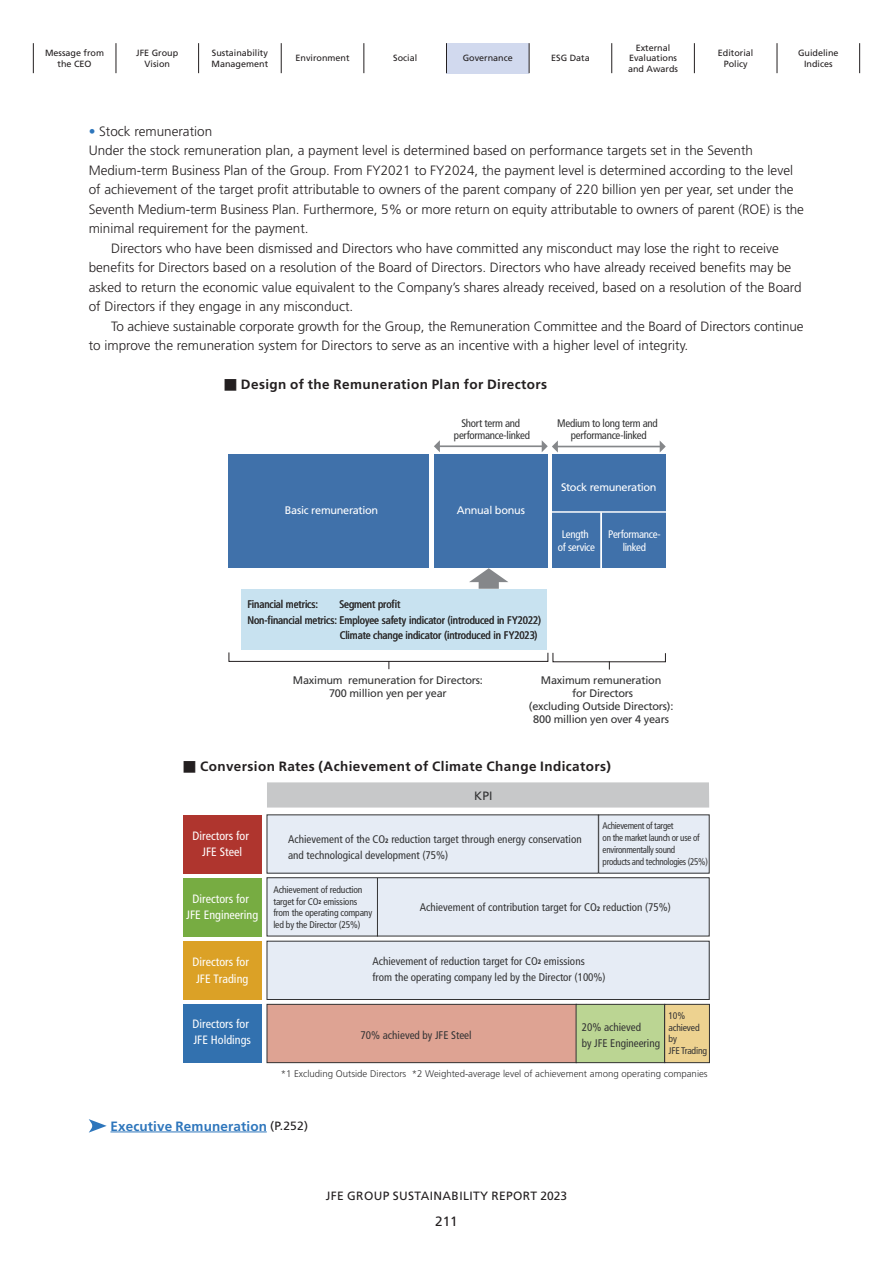
<style>
.page{position:relative;width:893px;height:1263px;background:#fff}
.page>*{position:absolute;margin:0;border:0;box-sizing:border-box;transform-origin:0 0}
.t1{font:300 13.5px "Frutiger";color:#231f20}
.t2{font:700 13.5px "Frutiger";letter-spacing:.03em;color:#231f20}
.t3{font:700 13.5px "Frutiger";letter-spacing:.01em;color:#2e76bc}
.t4{font:13.5px "Frutiger";color:#231f20}
.t5{font:condensed 12.15px/16px "Frutiger";color:#fff;text-align:center}
.t6{font:12.15px "Frutiger";color:#333334}
.t7{font:12px "Frutiger";letter-spacing:.03em;color:#231f20}
.t8{font:condensed 11.1px/16px "Frutiger";color:#333334}
.t9{font:condensed 10.95px/12.9px "Frutiger";letter-spacing:-.01em;color:#333334;text-align:center}
.t10{font:10.95px/12.9px "Frutiger";letter-spacing:-.02em;color:#333334;text-align:center}
.t11{font:10.95px "Frutiger";letter-spacing:-.03em;color:#fff}
.t12{font:condensed 10.95px/12.9px "Frutiger";letter-spacing:-.025em;color:#fff;text-align:center}
.t13{font:condensed 9.6px/11.9px "Frutiger";letter-spacing:-.015em;color:#333334}
.t14{font:condensed 9.6px/11.9px "Frutiger";letter-spacing:-.015em;color:#333334;scale:.94 1}
.t15{font:300 9.6px "Frutiger";color:#333334}
.t16{font:9px/10.5px "Frutiger";color:#231f20;text-align:center}
.s1{color:#2e76bc}
.s2{font-family:"UD Shin Go Pro";font-weight:500}
.s3{font-weight:900;font-size:6.45px}
.s4{font-weight:900;font-size:5.55px}
.s5{font-weight:400;font-size:12px;color:#231f20}
</style>
<div class="page">
<div style="left:446px;top:43px;width:83px;height:30px;background:#d1d9ee"></div>
<hr style="left:33px;top:43px;width:1px;height:30px;background:#231f20">
<hr style="left:116px;top:43px;width:1px;height:30px;background:#231f20">
<hr style="left:198px;top:43px;width:1px;height:30px;background:#231f20">
<hr style="left:281px;top:43px;width:1px;height:30px;background:#231f20">
<hr style="left:364px;top:43px;width:1px;height:30px;background:#231f20">
<hr style="left:446px;top:43px;width:1px;height:30px;background:#231f20">
<hr style="left:529px;top:43px;width:1px;height:30px;background:#231f20">
<hr style="left:611px;top:43px;width:1px;height:30px;background:#231f20">
<hr style="left:694px;top:43px;width:1px;height:30px;background:#231f20">
<hr style="left:777px;top:43px;width:1px;height:30px;background:#231f20">
<hr style="left:859px;top:43px;width:1px;height:30px;background:#231f20">
<div style="left:552px;top:454px;width:114px;height:114px;background:#4071aa"></div>
<div style="left:434px;top:454px;width:114px;height:114px;background:#4071aa"></div>
<div style="left:228px;top:454px;width:201px;height:114px;background:#4071aa"></div>
<div style="left:241px;top:589px;width:306px;height:60px;background:#c8e2f0"></div>
<hr style="left:439px;top:445px;width:103px;height:2px;background:#85878a">
<svg style="left:434px;top:440px;width:6px;height:12px"></svg>
<hr style="left:557px;top:446px;width:103px;height:1px;background:#85878a">
<svg style="left:542px;top:440px;width:16px;height:13px"></svg>
<svg style="left:660px;top:441px;width:6px;height:11px"></svg>
<hr style="left:550px;top:511px;width:120px;height:2px;background:#fff">
<hr style="left:600px;top:512px;width:2px;height:59px;background:#fff">
<svg style="left:469px;top:568px;width:39px;height:21px"></svg>
<div style="left:229px;top:652px;width:319px;height:10px;border:1px solid #231f20"></div>
<div style="left:183px;top:815px;width:79px;height:58px;background:#af352e"></div>
<div style="left:183px;top:878px;width:79px;height:58px;background:#77ac42"></div>
<div style="left:183px;top:941px;width:79px;height:58px;background:#dba126"></div>
<div style="left:183px;top:1004px;width:79px;height:59px;background:#3271af"></div>
<div style="left:267px;top:782px;width:442px;height:25px;background:#c7c8c9"></div>
<div style="left:267px;top:815px;width:331px;height:58px;background:#e6ecf5"></div>
<div style="left:599px;top:815px;width:110px;height:58px;background:#e6ecf5"></div>
<div style="left:267px;top:941px;width:442px;height:58px;background:#e6ecf5"></div>
<div style="left:267px;top:941px;width:442px;height:59px;border:1px solid #333334"></div>
<div style="left:267px;top:1004px;width:309px;height:59px;background:#dea393"></div>
<div style="left:267px;top:1004px;width:310px;height:59px;border:1px solid #333334"></div>
<div style="left:576px;top:1004px;width:89px;height:59px;background:#bbd593"></div>
<div style="left:576px;top:1004px;width:89px;height:59px;border:1px solid #333334"></div>
<div style="left:665px;top:1004px;width:44px;height:59px;background:#edd290"></div>
<div style="left:664px;top:1004px;width:46px;height:59px;border:1px solid #333334"></div>
<div style="left:377px;top:878px;width:332px;height:58px;background:#e6ecf5"></div>
<div style="left:377px;top:877px;width:332px;height:59px;border:1px solid #333334"></div>
<div style="left:267px;top:878px;width:110px;height:58px;background:#e6ecf5"></div>
<div style="left:267px;top:877px;width:111px;height:59px;border:1px solid #333334"></div>
<hr style="left:110px;top:1131px;width:157px;height:1px;background:#2e76bc">
<svg style="left:89px;top:1119px;width:18px;height:13px"></svg>
<p class="t16" style="left:45px;top:48px;width:61px">Message from the CEO</p>
<p class="t16" style="left:136px;top:48px;width:44px">JFE Group<br>Vision</p>
<p class="t16" style="left:212px;top:48px;width:58px;text-align:left">Sustainability<br>Management</p>
<p class="t16" style="left:296px;top:53px;width:56px">Environment</p>
<p class="t16" style="left:393px;top:53px;width:26px">Social</p>
<p class="t16" style="left:463px;top:53px;width:52px">Governance</p>
<p class="t16" style="left:551px;top:53px;width:40px">ESG Data</p>
<p class="t16" style="left:628px;top:42px;width:52px">External<br>Evaluations and Awards</p>
<p class="t16" style="left:718px;top:48px;width:37px">Editorial<br>Policy</p>
<p class="t16" style="left:798px;top:48px;width:42px">Guideline<br>Indices</p>
<p class="t1" style="left:89px;top:124px;width:125px"><span class="s1">•</span> Stock remuneration</p>
<p class="t1" style="left:89px;top:143px;width:666px">Under the stock remuneration plan, a payment level is determined based on performance targets set in the Seventh</p>
<p class="t1" style="left:89px;top:163px;width:706px">Medium-term Business Plan of the Group. From FY2021 to FY2024, the payment level is determined according to the level</p>
<p class="t1" style="left:89px;top:182px;width:706px">of achievement of the target profit attributable to owners of the parent company of 220 billion yen per year, set under the</p>
<p class="t1" style="left:89px;top:202px;width:717px">Seventh Medium-term Business Plan. Furthermore, 5% or more return on equity attributable to owners of parent (ROE) is the</p>
<p class="t1" style="left:89px;top:221px;width:222px">minimal requirement for the payment.</p>
<p class="t1" style="left:111px;top:241px;width:669px">Directors who have been dismissed and Directors who have committed any misconduct may lose the right to receive</p>
<p class="t1" style="left:89px;top:260px;width:704px">benefits for Directors based on a resolution of the Board of Directors. Directors who have already received benefits may be</p>
<p class="t1" style="left:89px;top:280px;width:714px">asked to return the economic value equivalent to the Company’s shares already received, based on a resolution of the Board</p>
<p class="t1" style="left:89px;top:299px;width:266px">of Directors if they engage in any misconduct.</p>
<p class="t1" style="left:111px;top:319px;width:694px">To achieve sustainable corporate growth for the Group, the Remuneration Committee and the Board of Directors continue</p>
<p class="t1" style="left:89px;top:338px;width:601px">to improve the remuneration system for Directors to serve as an incentive with a higher level of integrity.</p>
<p class="t2" style="left:224px;top:377px;width:325px"><span class="s2">■</span> Design of the Remuneration Plan for Directors</p>
<p class="t9" style="left:454px;top:416px;width:77px">Short term and performance-linked</p>
<p class="t9" style="left:557px;top:416px;width:102px">Medium to long term and performance-linked</p>
<p class="t11" style="left:285px;top:504px;width:95px">Basic remuneration</p>
<p class="t11" style="left:457px;top:504px;width:70px">Annual bonus</p>
<p class="t11" style="left:561px;top:481px;width:97px">Stock remuneration</p>
<p class="t12" style="left:558px;top:528px;width:39px">Length of service</p>
<p class="t12" style="left:608px;top:528px;width:54px">Performance&shy;linked</p>
<p class="t9" style="left:247px;top:596px;width:295px;line-height:16.5px;text-align:left;text-indent:92px">Segment profit<br>Non-financial metrics: Employee safety indicator (introduced in FY2022)</p>
<p class="t9" style="left:340px;top:629px;width:199px">Climate change indicator (introduced in FY2023)</p>
<p class="t9" style="left:247px;top:597px;width:72px">Financial metrics:</p>
<p class="t10" style="left:293px;top:674px;width:192px">Maximum remuneration for Directors:<br>700 million yen per year</p>
<p class="t10" style="left:529px;top:674px;width:146px">Maximum remuneration<br>for Directors<br>(excluding Outside Directors):<br>800 million yen over 4 years</p>
<p class="t2" style="left:183px;top:759px;width:430px"><span class="s2">■</span> Conversion Rates (Achievement of Climate Change Indicators)</p>
<p class="t5" style="left:193px;top:828px;width:58px">Directors for<br>JFE Steel</p>
<p class="t5" style="left:186px;top:891px;width:73px">Directors for<br>JFE Engineering</p>
<p class="t5" style="left:193px;top:954px;width:58px;text-align:left">Directors for<br>JFE Trading</p>
<p class="t5" style="left:193px;top:1016px;width:60px;text-align:left">Directors for<br>JFE Holdings</p>
<p class="t6" style="left:474px;top:788px;width:20px">KPI</p>
<p class="t8" style="left:288px;top:831px;width:295px">Achievement of the CO<span class="s3">2</span> reduction target through energy conservation and technological development (75%)</p>
<p class="t14" style="left:603px;top:820px;width:113px">Achievement of target<br>on the market launch or use of environmentally sound<br>products and technologies (25%)</p>
<p class="t8" style="left:420px;top:899px;width:253px">Achievement of contribution target for CO<span class="s3">2</span> reduction (75%)</p>
<p class="t13" style="left:273px;top:883px;width:100px">Achievement of reduction target for CO<span class="s4">2</span> emissions from the operating company led by the Director (25%)</p>
<p class="t8" style="left:372px;top:953px;width:235px">Achievement of reduction target for CO<span class="s3">2</span> emissions from the operating company led by the Director (100%)</p>
<p class="t8" style="left:582px;top:1019px;width:80px">20% achieved<br>by JFE Engineering</p>
<p class="t13" style="left:668px;top:1010px;width:40px">10% achieved by<br>JFE Trading</p>
<p class="t8" style="left:360px;top:1027px;width:113px">70% achieved by JFE Steel</p>
<p class="t15" style="left:281px;top:1068px;width:429px">*1 Excluding Outside Directors *2 Weighted-average level of achievement among operating companies</p>
<p class="t3" style="left:110px;top:1118px;width:199px">Executive Remuneration <span class="s5">(P.252)</span></p>
<p class="t7" style="left:326px;top:1188px;width:243px">JFE GROUP SUSTAINABILITY REPORT 2023</p>
<p class="t4" style="left:435px;top:1214px;width:24px">211</p>
</div>
